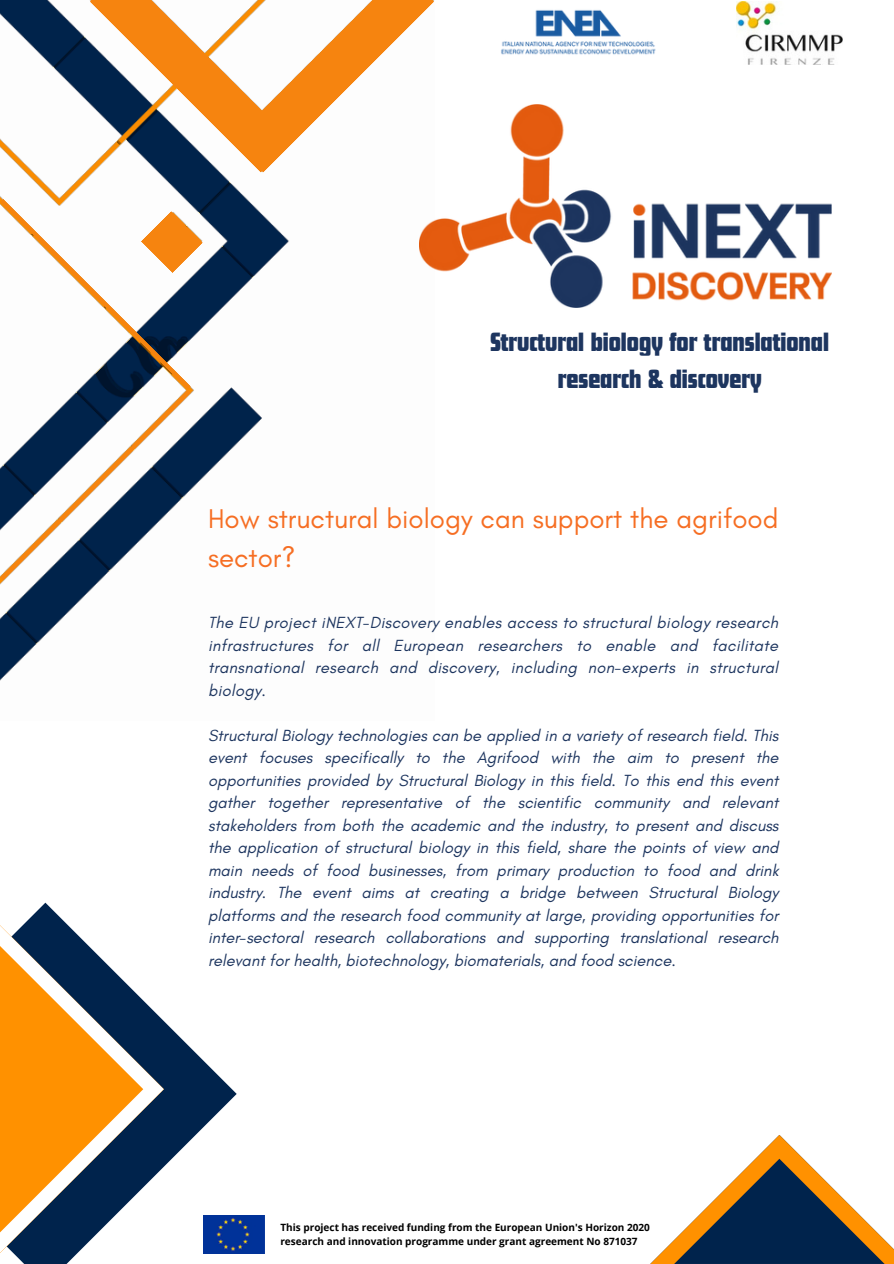
<style>
.page{position:relative;width:894px;height:1264px;background:#fff}
.page>*{position:absolute;margin:0;border:0;box-sizing:border-box;transform-origin:0 0}
.t1{font:27.6px/38.2px "Glacial Indifference";color:#f66e23}
.t2{font:27.3px/37.2px "Futura Com Display";color:#1d355f;text-align:center}
.t3{font:italic 16.35px/22.5px "Glacial Indifference";letter-spacing:.01em;color:#1d355f;text-align:justify}
.t4{font:700 10.05px/13.4px "Open Sans";color:#000}
</style>
<div class="page">
<img style="left:0;top:0;width:289px;height:681px">
<svg style="left:651px;top:1135px;width:242px;height:128px"></svg>
<svg style="left:13px;top:902px;width:224px;height:361px"></svg>
<svg style="left:0;top:925px;width:164px;height:327px"></svg>
<img style="left:419px;top:105px;width:412px;height:202px">
<img style="left:736px;top:1px;width:106px;height:63px">
<img style="left:501px;top:10px;width:154px;height:45px">
<img style="left:203px;top:1215px;width:61px;height:38px">
<svg style="left:90px;top:0;width:344px;height:173px"></svg>
<svg style="left:0;top:199px;width:203px;height:381px"></svg>
<h1 class="t2" style="left:490px;top:322px;width:340px">Structural biology for translational research &amp; discovery</h1>
<h1 class="t1" style="left:208px;top:499px;width:572px">How structural biology can support the agrifood sector?</h1>
<h2 class="t3" style="left:208px;top:611px;width:571px">The EU project iNEXT-Discovery enables access to structural biology research infrastructures for all European researchers to enable and facilitate transnational research and discovery, including non-experts in structural biology.</h2>
<h2 class="t3" style="left:208px;top:723px;width:572px">Structural Biology technologies can be applied in a variety of research field. This event focuses specifically to the Agrifood with the aim to present the opportunities provided by Structural Biology in this field. To this end this event gather together representative of the scientific community and relevant stakeholders from both the academic and the industry, to present and discuss the application of structural biology in this field, share the points of view and main needs of food businesses, from primary production to food and drink industry. The event aims at creating a bridge between Structural Biology platforms and the research food community at large, providing opportunities for inter-sectoral research collaborations and supporting translational research relevant for health, biotechnology, biomaterials, and food science.</h2>
<p class="t4" style="left:280px;top:1220px;width:371px">This project has received funding from the European Union's Horizon 2020 research and innovation programme under grant agreement No 871037</p>
</div>
